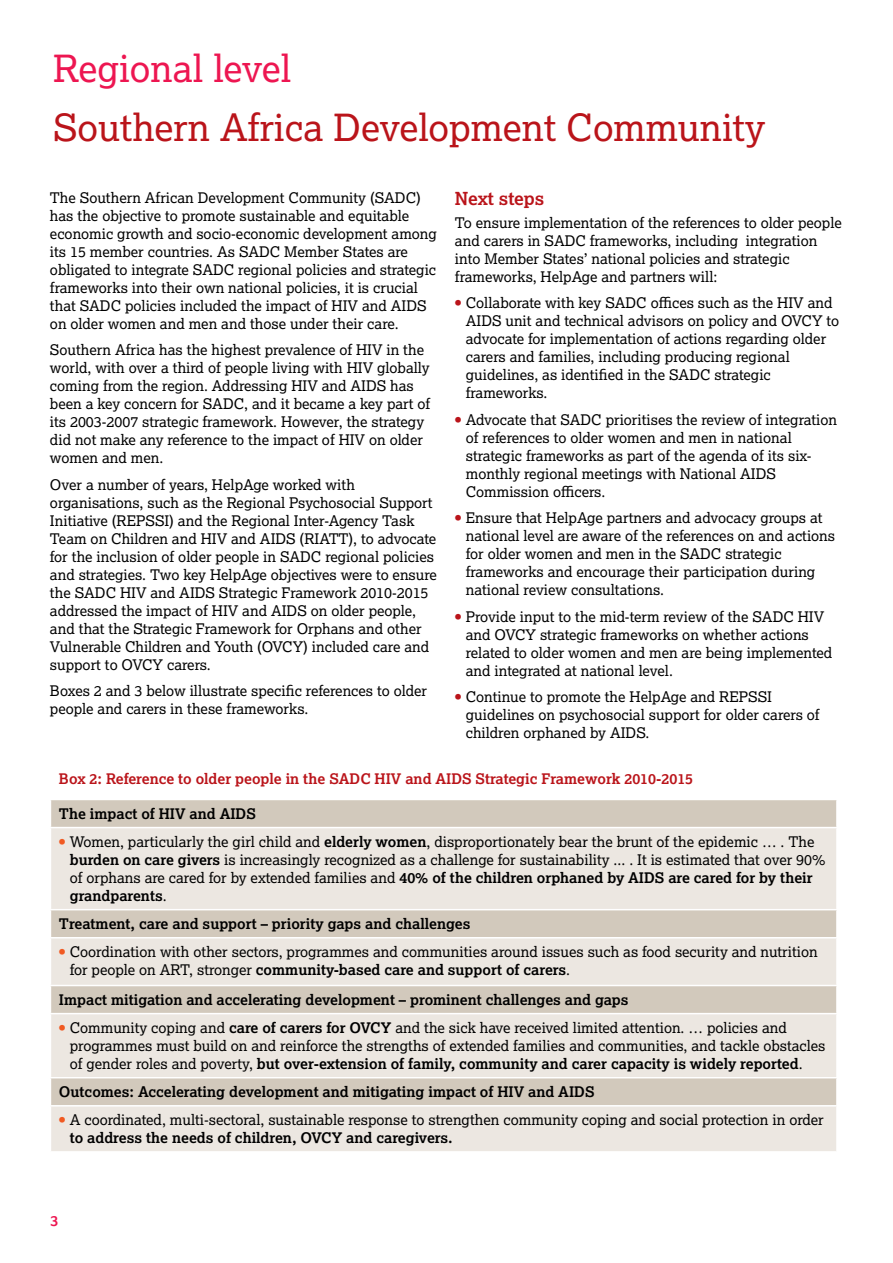
<style>
.page{position:relative;width:893px;height:1263px;background:#fff}
.page>*{position:absolute;margin:0;border:0;box-sizing:border-box;transform-origin:0 0}
.t1{font:37.5px "Lexia";color:#ba141a}
.t2{font:37.5px "Lexia";color:#ed1651}
.t3{font:700 18px "Lexia";color:#ba141a}
.t4{font:14.7px/18px "Lexia";color:#000}
.t5{font:700 14.7px "Lexia";color:#000}
.t6{font:700 14.7px "Lexia";color:#ba141a}
.t7{font:700 14.7px "Lexia";color:#ed1651}
.s1{font-family:"Lexia X Bold";color:#ba141a}
.s2{font-family:"Lexia X Bold";color:#f15a22}
.s3{font-weight:700}
</style>
<div class="page">
<svg style="left:51px;top:800px;width:785px;height:27px;background:#d2c9bd"></svg>
<svg style="left:51px;top:828px;width:785px;height:323px;background:#e5dfd8"></svg>
<hr style="left:50px;top:909px;width:788px;height:1px;background:#fff">
<hr style="left:50px;top:937px;width:788px;height:1px;background:#fff">
<hr style="left:50px;top:985px;width:788px;height:1px;background:#fff">
<hr style="left:50px;top:1013px;width:788px;height:1px;background:#fff">
<hr style="left:50px;top:1077px;width:788px;height:1px;background:#fff">
<hr style="left:50px;top:1105px;width:788px;height:1px;background:#fff">
<h1 class="t2" style="left:53px;top:44px;width:240px">Regional level</h1>
<h1 class="t1" style="left:53px;top:104px;width:713px">Southern Africa Development Community</h1>
<p class="t4" style="left:50px;top:188px;width:388px">The Southern African Development Community (SADC) has the objective to promote sustainable and equitable economic growth and socio-economic development among its 15 member countries. As SADC Member States are obligated to integrate SADC regional policies and strategic frameworks into their own national policies, it is crucial that SADC policies included the impact of HIV and AIDS on older women and men and those under their care.</p>
<p class="t4" style="left:50px;top:341px;width:382px">Southern Africa has the highest prevalence of HIV in the world, with over a third of people living with HIV globally coming from the region. Addressing HIV and AIDS has been a key concern for SADC, and it became a key part of its 2003-2007 strategic framework. However, the strategy did not make any reference to the impact of HIV on older women and men.</p>
<p class="t4" style="left:50px;top:475px;width:388px">Over a number of years, HelpAge worked with organisations, such as the Regional Psychosocial Support Initiative (REPSSI) and the Regional Inter-Agency Task Team on Children and HIV and AIDS (RIATT), to advocate for the inclusion of older people in SADC regional policies and strategies. Two key HelpAge objectives were to ensure the SADC HIV and AIDS Strategic Framework 2010-2015 addressed the impact of HIV and AIDS on older people, and that the Strategic Framework for Orphans and other Vulnerable Children and Youth (OVCY) included care and support to OVCY carers.</p>
<p class="t4" style="left:50px;top:682px;width:379px">Boxes 2 and 3 below illustrate specific references to older people and carers in these frameworks.</p>
<p class="t3" style="left:455px;top:187px;width:91px">Next steps</p>
<p class="t4" style="left:455px;top:213px;width:388px">To ensure implementation of the references to older people and carers in SADC frameworks, including integration into Member States’ national policies and strategic frameworks, HelpAge and partners will:</p>
<p class="t4" style="left:466px;top:293px;width:375px;text-indent:-11px"><span class="s1">•</span> Collaborate with key SADC offices such as the HIV and AIDS unit and technical advisors on policy and OVCY to advocate for implementation of actions regarding older carers and families, including producing regional guidelines, as identified in the SADC strategic frameworks.</p>
<p class="t4" style="left:466px;top:410px;width:373px;text-indent:-11px"><span class="s1">•</span> Advocate that SADC prioritises the review of integration of references to older women and men in national strategic frameworks as part of the agenda of its six&shy;monthly regional meetings with National AIDS Commission officers.</p>
<p class="t4" style="left:466px;top:508px;width:371px;text-indent:-11px"><span class="s1">•</span> Ensure that HelpAge partners and advocacy groups at national level are aware of the references on and actions for older women and men in the SADC strategic frameworks and encourage their participation during national review consultations.</p>
<p class="t4" style="left:466px;top:607px;width:368px;text-indent:-11px"><span class="s1">•</span> Provide input to the mid-term review of the SADC HIV and OVCY strategic frameworks on whether actions related to older women and men are being implemented and integrated at national level.</p>
<p class="t4" style="left:466px;top:687px;width:355px;text-indent:-11px"><span class="s1">•</span> Continue to promote the HelpAge and REPSSI guidelines on psychosocial support for older carers of children orphaned by AIDS.</p>
<p class="t6" style="left:59px;top:769px;width:636px">Box 2: Reference to older people in the SADC HIV and AIDS Strategic Framework 2010-2015</p>
<p class="t5" style="left:59px;top:804px;width:198px">The impact of HIV and AIDS</p>
<p class="t4" style="left:70px;top:832px;width:757px;text-indent:-11px"><span class="s2">•</span> Women, particularly the girl child and <span class="s3">elderly women</span>, disproportionately bear the brunt of the epidemic … . The <span class="s3">burden on care givers</span> is increasingly recognized as a challenge for sustainability ... . It is estimated that over 90% of orphans are cared for by extended families and <span class="s3">40% of the children orphaned by AIDS are cared for by their grandparents</span>.</p>
<p class="t5" style="left:59px;top:915px;width:413px">Treatment, care and support – priority gaps and challenges</p>
<p class="t4" style="left:70px;top:943px;width:749px;text-indent:-11px"><span class="s2">•</span> Coordination with other sectors, programmes and communities around issues such as food security and nutrition for people on ART, stronger <span class="s3">community-based care and support of carers</span>.</p>
<p class="t5" style="left:59px;top:990px;width:571px">Impact mitigation and accelerating development – prominent challenges and gaps</p>
<p class="t4" style="left:70px;top:1018px;width:757px;text-indent:-11px"><span class="s2">•</span> Community coping and <span class="s3">care of carers for OVCY</span> and the sick have received limited attention. … policies and programmes must build on and reinforce the strengths of extended families and communities, and tackle obstacles of gender roles and poverty, <span class="s3">but over-extension of family, community and carer capacity is widely reported</span>.</p>
<p class="t5" style="left:59px;top:1083px;width:537px">Outcomes: Accelerating development and mitigating impact of HIV and AIDS</p>
<p class="t4" style="left:70px;top:1111px;width:756px;text-indent:-11px"><span class="s2">•</span> A coordinated, multi-sectoral, sustainable response to strengthen community coping and social protection in order <span class="s3">to address the needs of children, OVCY and caregivers.</span></p>
<p class="t7" style="left:51px;top:1211px;width:9px">3</p>
</div>
